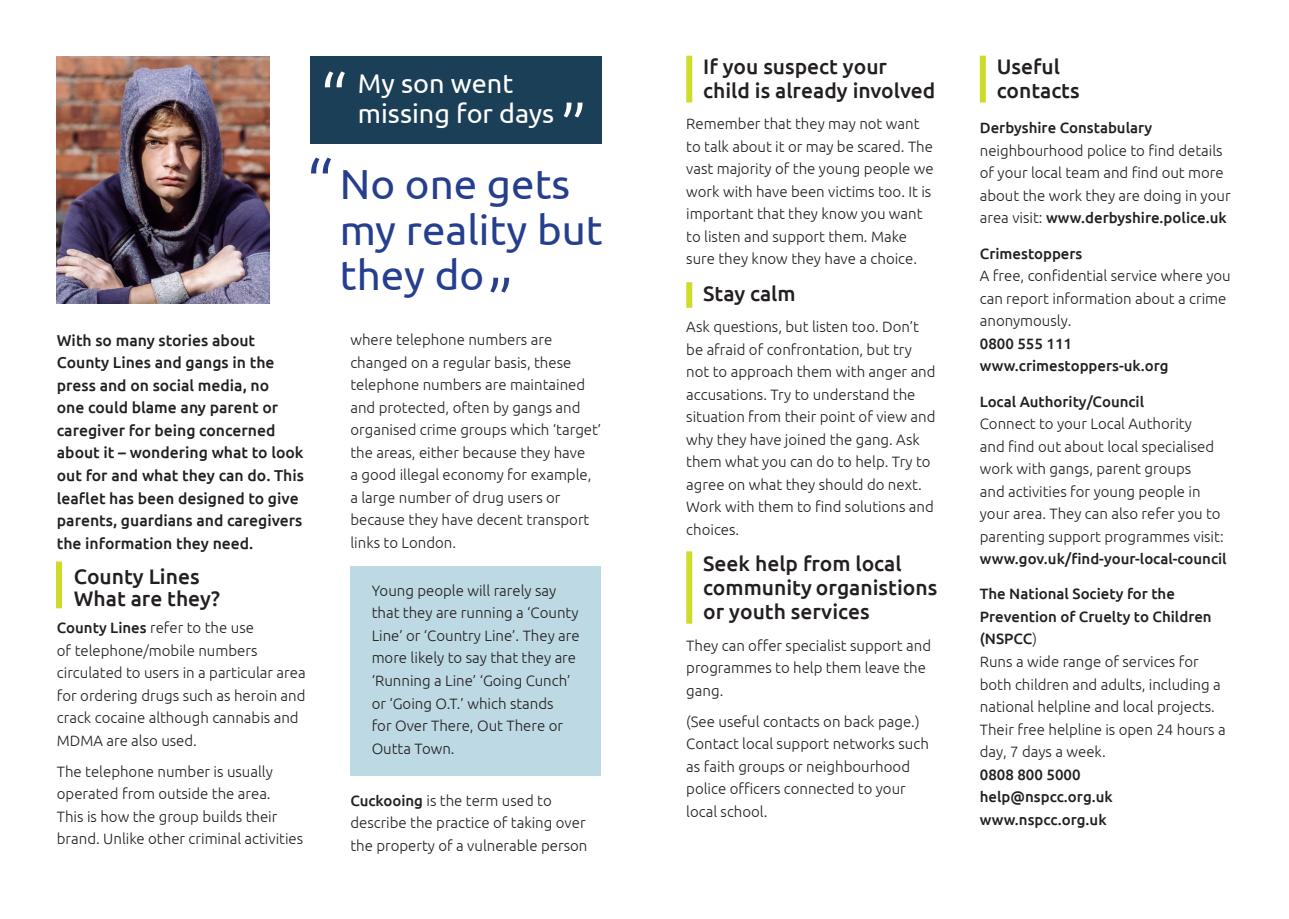
<style>
.page{position:relative;width:1289px;height:919px;background:#fff}
.page>*{position:absolute;margin:0;border:0;box-sizing:border-box;transform-origin:0 0}
.t1{font:300 72px "Ubuntu";color:#fff}
.t2{font:300 72px "Ubuntu";color:#253f8e}
.t3{font:300 67.5px "Ubuntu";color:#fff}
.t4{font:300 67.5px "Ubuntu";color:#253f8e}
.t5{font:42px/45px "Ubuntu";color:#253f8e}
.t6{font:27px "Ubuntu";color:#fff}
.t7{font:500 21px/24px "Ubuntu";color:#231f20}
.t8{font:500 15.75px/22.5px "Ubuntu";color:#231f20}
.t9{font:300 15px/22.5px "Ubuntu";color:#231f20}
.s1{font-weight:500}
</style>
<div class="page">
<div style="left:350px;top:565px;width:251px;height:210px;background:#bcd9e4"></div>
<img style="left:57px;top:56px;width:212px;height:248px">
<div style="left:310px;top:56px;width:291px;height:87px;background:#1c3f58"></div>
<div style="left:56px;top:561px;width:6px;height:47px;background:#cddc28"></div>
<div style="left:686px;top:551px;width:6px;height:72px;background:#cddc28"></div>
<div style="left:686px;top:282px;width:6px;height:26px;background:#cddc28"></div>
<div style="left:979px;top:56px;width:6px;height:46px;background:#cddc28"></div>
<div style="left:686px;top:56px;width:6px;height:46px;background:#cddc28"></div>
<p class="t1" style="left:319px;top:57px;width:30px">“</p>
<p class="t6" style="left:358px;top:67px;width:157px">My son went</p>
<p class="t6" style="left:358px;top:97px;width:198px">missing for days</p>
<p class="t3" style="left:561px;top:88px;width:28px">”</p>
<p class="t2" style="left:306px;top:143px;width:30px">“</p>
<p class="t5" style="left:340px;top:161px;width:264px">No one gets my reality but they do</p>
<p class="t4" style="left:487px;top:263px;width:28px">”</p>
<p class="t8" style="left:57px;top:328px;width:249px">With so many stories about<br>County Lines and gangs in the press and on social media, no<br>one could blame any parent or caregiver for being concerned about it – wondering what to look out for and what they can do. This leaflet has been designed to give parents, guardians and caregivers the information they need.</p>
<p class="t7" style="left:74px;top:564px;width:148px;line-height:22.5px">County Lines<br>What are they?</p>
<p class="t9" style="left:57px;top:616px;width:250px"><span class="s1">County Lines</span> refer to the use<br>of telephone/mobile numbers circulated to users in a particular area for ordering drugs such as heroin and crack cocaine although cannabis and<br>MDMA are also used.</p>
<p class="t9" style="left:57px;top:759px;width:248px">The telephone number is usually operated from outside the area.<br>This is how the group builds their brand. Unlike other criminal activities</p>
<p class="t9" style="left:350px;top:328px;width:252px">where telephone numbers are changed on a regular basis, these telephone numbers are maintained and protected, often by gangs and organised crime groups which ‘target’ the areas, either because they have<br>a good illegal economy for example, a large number of drug users or because they have decent transport links to London.</p>
<p class="t9" style="left:371px;top:579px;width:209px">Young people will rarely say that they are running a ‘County<br>Line’ or ‘Country Line’. They are more likely to say that they are ‘Running a Line’ ‘Going Cunch’ or ‘Going O.T.’ which stands<br>for Over There, Out There or<br>Outta Town.</p>
<p class="t9" style="left:350px;top:788px;width:238px"><span class="s1">Cuckooing</span> is the term used to describe the practice of taking over the property of a vulnerable person</p>
<p class="t7" style="left:703px;top:54px;width:233px">If you suspect your child is already involved</p>
<p class="t9" style="left:686px;top:112px;width:249px">Remember that they may not want to talk about it or may be scared. The vast majority of the young people we work with have been victims too. It is important that they know you want to listen and support them. Make sure they know they have a choice.</p>
<p class="t7" style="left:703px;top:281px;width:94px">Stay calm</p>
<p class="t9" style="left:686px;top:315px;width:251px">Ask questions, but listen too. Don’t be afraid of confrontation, but try not to approach them with anger and accusations. Try to understand the situation from their point of view and why they have joined the gang. Ask them what you can do to help. Try to agree on what they should do next.<br>Work with them to find solutions and choices.</p>
<p class="t7" style="left:703px;top:551px;width:235px">Seek help from local community organistions or youth services</p>
<p class="t9" style="left:686px;top:633px;width:246px">They can offer specialist support and programmes to help them leave the gang.</p>
<p class="t9" style="left:686px;top:709px;width:244px">(See useful contacts on back page.)<br>Contact local support networks such as faith groups or neighbourhood police officers connected to your local school.</p>
<p class="t7" style="left:996px;top:54px;width:84px">Useful contacts</p>
<p class="t9" style="left:979px;top:116px;width:252px"><span class="s1">Derbyshire Constabulary </span>neighbourhood police to find details of your local team and find out more about the work they are doing in your area visit: <span class="s1">www.derbyshire.police.uk</span></p>
<p class="t9" style="left:979px;top:242px;width:252px"><span class="s1">Crimestoppers<br></span>A free, confidential service where you can report information about a crime anonymously.<br><span class="s1">0800 555 111 www.crimestoppers-uk.org</span></p>
<p class="t9" style="left:979px;top:389px;width:248px"><span class="s1">Local Authority/Council<br></span>Connect to your Local Authority<br>and find out about local specialised work with gangs, parent groups<br>and activities for young people in your area. They can also refer you to parenting support programmes visit: <span class="s1">www.gov.uk/find-your-local-council</span></p>
<p class="t9" style="left:979px;top:582px;width:247px"><span class="s1">The National Society for the<br>Prevention of Cruelty to Children (NSPCC</span>)<br>Runs a wide range of services for both children and adults, including a national helpline and local projects.<br>Their free helpline is open 24 hours a day, 7 days a week.<br><span class="s1">0808 800 5000<br>help@nspcc.org.uk www.nspcc.org.uk</span></p>
</div>
